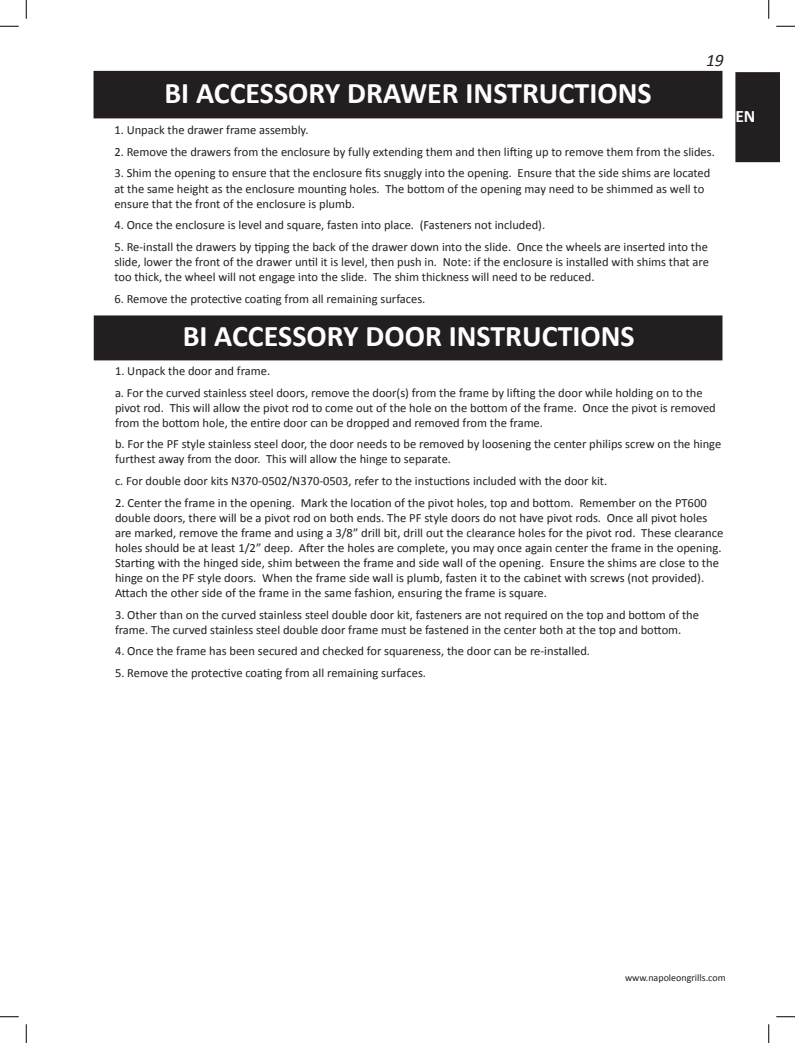
<style>
.page{position:relative;width:795px;height:1043px;background:#fff}
.page>*{position:absolute;margin:0;border:0;box-sizing:border-box;transform-origin:0 0}
.t1{font:700 30px "Calibri";color:#fff}
.t2{font:italic 17.5px "Calibri";color:#231f20}
.t3{font:700 17.5px "Calibri";color:#fff}
.t4{font:12.5px/15px "Calibri";color:#231f20}
.t5{font:10px "Calibri";color:#231f20}
</style>
<div class="page">
<div style="left:736px;top:73px;width:44px;height:88px;background:#231f20"></div>
<div style="left:735px;top:72px;width:45px;height:90px;border:1px solid #231f20"></div>
<div style="left:94px;top:316px;width:628px;height:44px;background:#231f20"></div>
<div style="left:94px;top:315px;width:628px;height:45px;border:1px solid #231f20"></div>
<div style="left:94px;top:71px;width:628px;height:47px;background:#231f20"></div>
<svg style="left:0;top:25px;width:19px;height:2px"></svg>
<svg style="left:776px;top:25px;width:19px;height:2px"></svg>
<svg style="left:0;top:1016px;width:19px;height:1px"></svg>
<svg style="left:776px;top:1016px;width:19px;height:1px"></svg>
<svg style="left:25px;top:0;width:2px;height:19px"></svg>
<svg style="left:25px;top:1024px;width:2px;height:18px"></svg>
<svg style="left:768px;top:0;width:2px;height:19px"></svg>
<svg style="left:768px;top:1024px;width:2px;height:18px"></svg>
<h1 class="t1" style="left:164px;top:74px;width:489px">BI ACCESSORY DRAWER INSTRUCTIONS</h1>
<h2 class="t2" style="left:706px;top:49px;width:19px">19</h2>
<p class="t4" style="left:114px;top:122px;width:196px">1. Unpack the drawer frame assembly.</p>
<p class="t4" style="left:114px;top:144px;width:602px">2. Remove the drawers from the enclosure by fully extending them and then lifting up to remove them from the slides.</p>
<p class="t4" style="left:114px;top:166px;width:598px">3. Shim the opening to ensure that the enclosure fits snuggly into the opening. Ensure that the side shims are located at the same height as the enclosure mounting holes. The bottom of the opening may need to be shimmed as well to ensure that the front of the enclosure is plumb.</p>
<p class="t4" style="left:114px;top:218px;width:432px">4. Once the enclosure is level and square, fasten into place. (Fasteners not included).</p>
<p class="t4" style="left:114px;top:239px;width:596px;text-align:justify">5. Re-install the drawers by tipping the back of the drawer down into the slide. Once the wheels are inserted into the slide, lower the front of the drawer until it is level, then push in. Note: if the enclosure is installed with shims that are too thick, the wheel will not engage into the slide. The shim thickness will need to be reduced.</p>
<p class="t4" style="left:114px;top:291px;width:313px">6. Remove the protective coating from all remaining surfaces.</p>
<h1 class="t1" style="left:183px;top:316px;width:454px">BI ACCESSORY DOOR INSTRUCTIONS</h1>
<p class="t4" style="left:115px;top:360px;width:589px;line-height:21.8px">1. Unpack the door and frame.<br>a. For the curved stainless steel doors, remove the door(s) from the frame by lifting the door while holding on to the</p>
<p class="t4" style="left:115px;top:400px;width:602px">pivot rod. This will allow the pivot rod to come out of the hole on the bottom of the frame. Once the pivot is removed from the bottom hole, the entire door can be dropped and removed from the frame.</p>
<p class="t4" style="left:115px;top:436px;width:608px">b. For the PF style stainless steel door, the door needs to be removed by loosening the center philips screw on the hinge furthest away from the door. This will allow the hinge to separate.</p>
<p class="t4" style="left:115px;top:473px;width:494px">c. For double door kits N370-0502/N370-0503, refer to the instuctions included with the door kit.</p>
<p class="t4" style="left:115px;top:495px;width:610px">2. Center the frame in the opening. Mark the location of the pivot holes, top and bottom. Remember on the PT600 double doors, there will be a pivot rod on both ends. The PF style doors do not have pivot rods. Once all pivot holes are marked, remove the frame and using a 3/8” drill bit, drill out the clearance holes for the pivot rod. These clearance holes should be at least 1/2” deep. After the holes are complete, you may once again center the frame in the opening.<br>Starting with the hinged side, shim between the frame and side wall of the opening. Ensure the shims are close to the hinge on the PF style doors. When the frame side wall is plumb, fasten it to the cabinet with screws (not provided).<br>Attach the other side of the frame in the same fashion, ensuring the frame is square.</p>
<p class="t4" style="left:115px;top:607px;width:585px">3. Other than on the curved stainless steel double door kit, fasteners are not required on the top and bottom of the frame. The curved stainless steel double door frame must be fastened in the center both at the top and bottom.</p>
<p class="t4" style="left:115px;top:643px;width:477px">4. Once the frame has been secured and checked for squareness, the door can be re-installed.</p>
<p class="t4" style="left:115px;top:665px;width:313px">5. Remove the protective coating from all remaining surfaces.</p>
<h2 class="t3" style="left:735px;top:105px;width:22px">EN</h2>
<p class="t5" style="left:625px;top:971px;width:102px">www.napoleongrills.com</p>
</div>
